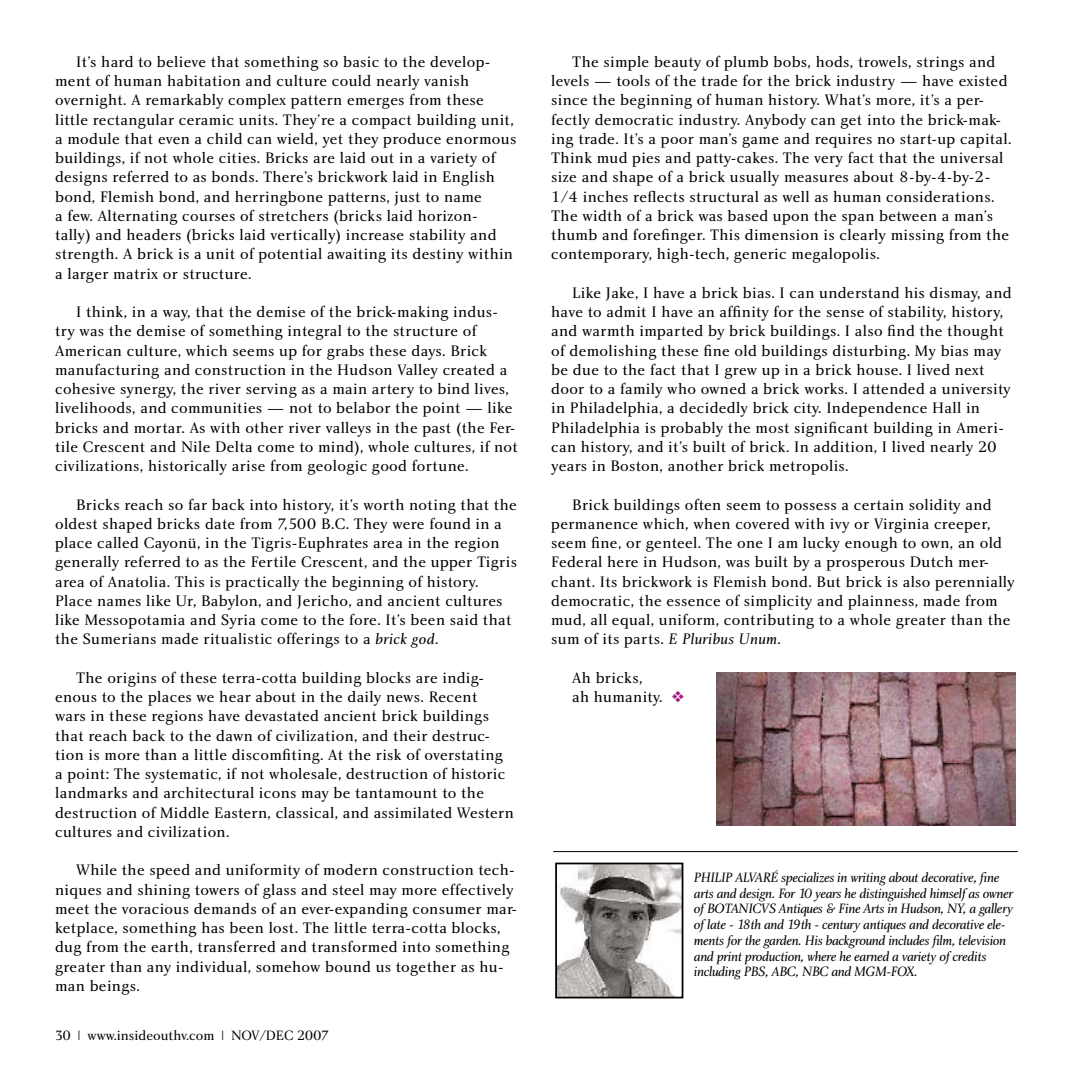
<style>
.page{position:relative;width:1071px;height:1071px;background:#fff}
.page>*{position:absolute;margin:0;border:0;box-sizing:border-box;transform-origin:0 0}
.t1{font:15.75px/19.2px "Charlotte Book Plain";letter-spacing:.02em;color:#000}
.t2{font:14px/15.8px "Charlotte Book Italic Plain";letter-spacing:-.025em;color:#000}
.t3{font:14px "Charlotte Book Plain";color:#000}
.s1{font-family:"Charlotte Book Italic Plain"}
.s2{color:#a21984}
</style>
<div class="page">
<hr style="left:553px;top:851px;width:465px;height:1px;background:#000">
<img style="left:558px;top:866px;width:122px;height:129px">
<div style="left:555px;top:863px;width:128px;height:135px;border:2px solid #000"></div>
<img style="left:717px;top:673px;width:299px;height:153px">
<p class="t1" style="left:551px;top:52px;width:462px;text-indent:21px">The simple beauty of plumb bobs, hods, trowels, strings and levels — tools of the trade for the brick industry — have existed since the beginning of human history. What’s more, it’s a per&shy;fectly democratic industry. Anybody can get into the brick-mak&shy;ing trade. It’s a poor man’s game and requires no start-up capital.<br>Think mud pies and patty-cakes. The very fact that the universal size and shape of a brick usually measures about 8-by-4-by-2- 1/4 inches reflects structural as well as human considerations.<br>The width of a brick was based upon the span between a man’s thumb and forefinger. This dimension is clearly missing from the contemporary, high-tech, generic megalopolis.</p>
<p class="t1" style="left:551px;top:283px;width:462px;text-indent:21px">Like Jake, I have a brick bias. I can understand his dismay, and have to admit I have an affinity for the sense of stability, history, and warmth imparted by brick buildings. I also find the thought of demolishing these fine old buildings disturbing. My bias may be due to the fact that I grew up in a brick house. I lived next door to a family who owned a brick works. I attended a university in Philadelphia, a decidedly brick city. Independence Hall in Philadelphia is probably the most significant building in Ameri&shy;can history, and it’s built of brick. In addition, I lived nearly 20 years in Boston, another brick metropolis.</p>
<p class="t1" style="left:551px;top:495px;width:465px;text-indent:21px">Brick buildings often seem to possess a certain solidity and permanence which, when covered with ivy or Virginia creeper, seem fine, or genteel. The one I am lucky enough to own, an old Federal here in Hudson, was built by a prosperous Dutch mer&shy;chant. Its brickwork is Flemish bond. But brick is also perennially democratic, the essence of simplicity and plainness, made from mud, all equal, uniform, contributing to a whole greater than the sum of its parts. <span class="s1">E Pluribus Unum.</span></p>
<p class="t1" style="left:572px;top:668px;width:113px">Ah bricks,<br>ah humanity. <span class="s2">❖</span></p>
<p class="t1" style="left:55px;top:52px;width:463px;text-indent:21px">It’s hard to believe that something so basic to the develop&shy;ment of human habitation and culture could nearly vanish overnight. A remarkably complex pattern emerges from these little rectangular ceramic units. They’re a compact building unit, a module that even a child can wield, yet they produce enormous buildings, if not whole cities. Bricks are laid out in a variety of designs referred to as bonds. There’s brickwork laid in English bond, Flemish bond, and herringbone patterns, just to name<br>a few. Alternating courses of stretchers (bricks laid horizon&shy;tally) and headers (bricks laid vertically) increase stability and strength. A brick is a unit of potential awaiting its destiny within a larger matrix or structure.</p>
<p class="t1" style="left:55px;top:302px;width:464px;text-indent:21px">I think, in a way, that the demise of the brick-making indus&shy;try was the demise of something integral to the structure of American culture, which seems up for grabs these days. Brick manufacturing and construction in the Hudson Valley created a cohesive synergy, the river serving as a main artery to bind lives, livelihoods, and communities — not to belabor the point — like bricks and mortar. As with other river valleys in the past (the Fer&shy;tile Crescent and Nile Delta come to mind), whole cultures, if not civilizations, historically arise from geologic good fortune.</p>
<p class="t1" style="left:55px;top:495px;width:463px;text-indent:21px">Bricks reach so far back into history, it’s worth noting that the oldest shaped bricks date from 7,500 B.C. They were found in a place called Cayonü, in the Tigris-Euphrates area in the region generally referred to as the Fertile Crescent, and the upper Tigris area of Anatolia. This is practically the beginning of history.<br>Place names like Ur, Babylon, and Jericho, and ancient cultures like Messopotamia and Syria come to the fore. It’s been said that the Sumerians made ritualistic offerings to a <span class="s1">brick god</span>.</p>
<p class="t1" style="left:55px;top:668px;width:460px;text-indent:21px">The origins of these terra-cotta building blocks are indig&shy;enous to the places we hear about in the daily news. Recent<br>wars in these regions have devastated ancient brick buildings that reach back to the dawn of civilization, and their destruc&shy;tion is more than a little discomfiting. At the risk of overstating a point: The systematic, if not wholesale, destruction of historic landmarks and architectural icons may be tantamount to the destruction of Middle Eastern, classical, and assimilated Western cultures and civilization.</p>
<p class="t1" style="left:55px;top:860px;width:464px;text-indent:21px">While the speed and uniformity of modern construction tech&shy;niques and shining towers of glass and steel may more effectively meet the voracious demands of an ever-expanding consumer mar&shy;ketplace, something has been lost. The little terra-cotta blocks, dug from the earth, transferred and transformed into something greater than any individual, somehow bound us together as hu&shy;man beings.</p>
<p class="t2" style="left:694px;top:869px;width:321px">PHILIP ALVARÉ specializes in writing about decorative, fine arts and design. For 10 years he distinguished himself as owner of BOTANICVS Antiques &amp; Fine Arts in Hudson, NY, a gallery of late - 18th and 19th - century antiques and decorative ele&shy;ments for the garden. His background includes film, television and print production, where he earned a variety of credits including PBS, ABC, NBC and MGM-FOX.</p>
<p class="t3" style="left:55px;top:1027px;width:276px">30 | www.insideouthv.com | NOV/DEC 2007</p>
</div>
